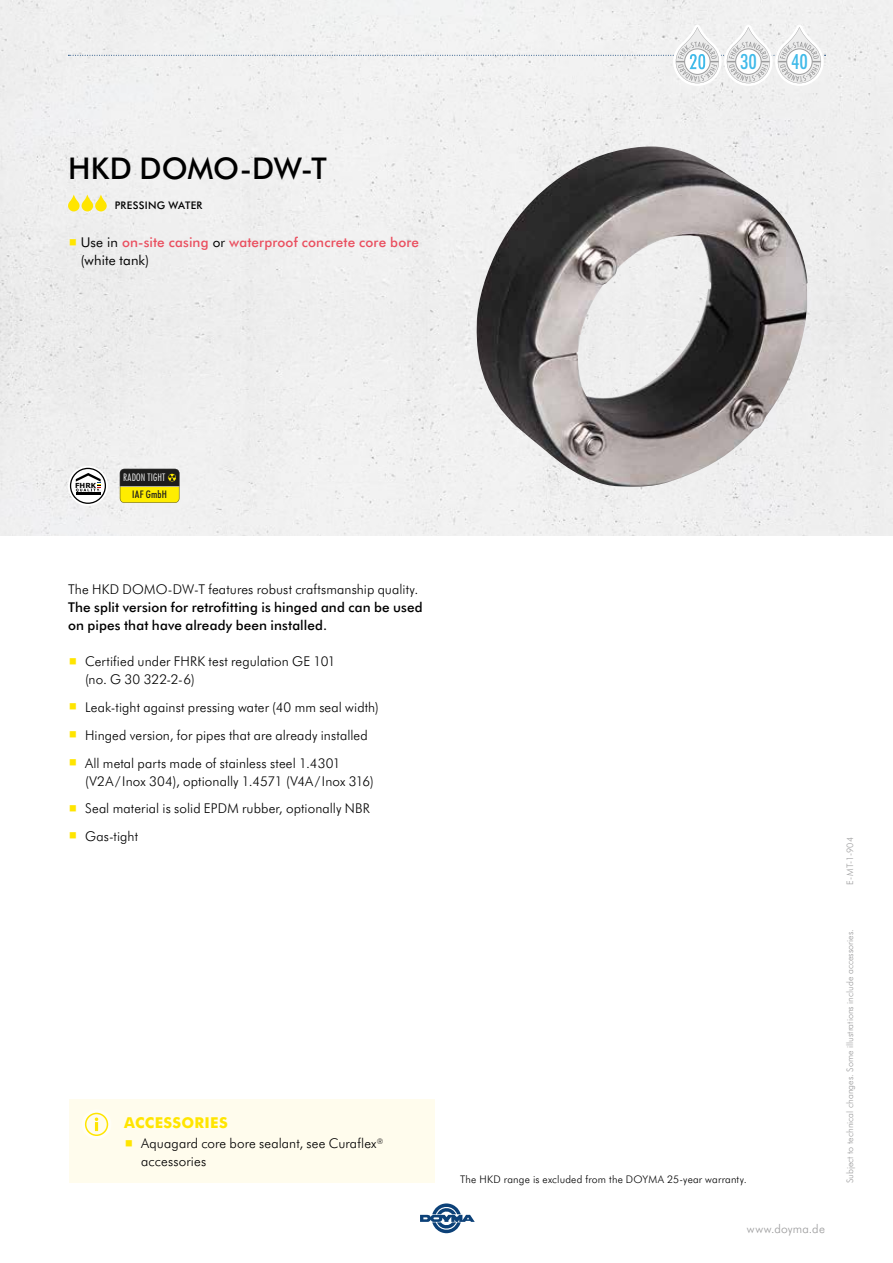
<style>
.page{position:relative;width:893px;height:1263px;background:#fff}
.page>*{position:absolute;margin:0;border:0;box-sizing:border-box;transform-origin:0 0}
.t1{font:500 30px "Futura BT";letter-spacing:-.005em;color:#000}
.t2{font:500 condensed 20.85px "Futura BT";color:#40bae9}
.t3{font:800 15px "Futura BT";letter-spacing:.02em;color:#ffe500}
.t4{font:300 13.5px/27.8px "Futura BT";letter-spacing:.01em;color:#000}
.t5{font:500 13.5px/18px "Futura BT";letter-spacing:.01em;color:#000}
.t6{font:500 13.5px/18px "Futura BT";letter-spacing:.01em;color:#ea4f5f}
.t7{font:300 12px "Futura BT";letter-spacing:.015em;color:#9c9c9d}
.t8{font:300 10.5px "Futura BT";letter-spacing:.02em;color:#000}
.t9{font:500 10.5px "Futura BT";letter-spacing:.03em;color:#000}
.t10{font:300 condensed 10.5px "Futura BT";letter-spacing:.015em;color:#fff}
.t11{font:500 condensed 10.5px "Futura BT";letter-spacing:.02em;color:#1d1d1c}
.t12{font:300 9px "Futura BT";color:#9c9c9d}
.t13{font:700 6.9px "Verdana";color:#000}
.s1{font-weight:400;color:#000}
</style>
<div class="page">
<div style="left:0;top:0;width:893px;height:535px;background:#efefef"></div>
<svg style="left:420px;top:1203px;width:55px;height:30px"></svg>
<img style="left:476px;top:146px;width:332px;height:341px">
<svg style="left:68px;top:25px;width:758px;height:61px"></svg>
<svg style="left:120px;top:469px;width:59px;height:34px;background:#8c8315"></svg>
<div style="left:68px;top:466px;width:40px;height:40px;background:#fff;border-radius:50%"></div>
<svg style="left:70px;top:468px;width:36px;height:36px"></svg>
<svg style="left:68px;top:194px;width:39px;height:17px"></svg>
<div style="left:69px;top:1099px;width:366px;height:84px;background:#fffced"></div>
<svg style="left:82px;top:1109px;width:29px;height:30px"></svg>
<svg style="left:86px;top:1113px;width:21px;height:22px"></svg>
<div style="left:85px;top:1113px;width:23px;height:23px;border:2px solid #ffe500;border-radius:50%"></div>
<svg style="left:95px;top:1117px;width:3px;height:14px"></svg>
<svg style="left:70px;top:239px;width:6px;height:6px"></svg>
<h1 class="t1" style="left:68px;top:147px;width:260px">HKD DOMO-DW-T</h1>
<p class="t9" style="left:115px;top:198px;width:89px">PRESSING WATER</p>
<p class="t6" style="left:81px;top:233px;width:340px"><span class="s1">Use in</span> on-site casing <span class="s1">or</span> waterproof concrete core bore <span class="s1">(white tank)</span></p>
<h2 class="t2" style="left:740px;top:47px;width:18px">30</h2>
<h2 class="t2" style="left:791px;top:47px;width:18px">40</h2>
<p class="t13" style="left:75px;top:480px;width:23px">FHRK</p>
<p class="t10" style="left:123px;top:470px;width:44px">RADON TIGHT</p>
<p class="t11" style="left:132px;top:487px;width:36px">IAF GmbH</p>
<p class="t4" style="left:68px;top:575px;width:352px">The HKD DOMO-DW-T features robust craftsmanship quality.</p>
<p class="t5" style="left:68px;top:598px;width:356px">The split version for retrofitting is hinged and can be used on pipes that have already been installed.</p>
<p class="t4" style="left:85px;top:652px;width:252px;line-height:18px">Certified under FHRK test regulation GE 101 (no. G 30 322-2-6)</p>
<p class="t4" style="left:85px;top:693px;width:295px">Leak-tight against pressing water (40 mm seal width)<br>Hinged version, for pipes that are already installed<br>All metal parts made of stainless steel 1.4301</p>
<p class="t4" style="left:85px;top:766px;width:290px">(V2A/ Inox 304), optionally 1.4571 (V4A/ Inox 316)<br>Seal material is solid EPDM rubber, optionally NBR<br>Gas-tight</p>
<p class="t3" style="left:124px;top:1112px;width:105px">ACCESSORIES</p>
<p class="t4" style="left:141px;top:1134px;width:244px;line-height:18px">Aquagard core bore sealant, see Curaflex<sup>® </sup>accessories</p>
<p class="t8" style="left:460px;top:1172px;width:288px">The HKD range is excluded from the DOYMA 25-year warranty.</p>
<p class="t7" style="left:747px;top:1221px;width:79px">www.doyma.de</p>
<p class="t12" style="left:844px;top:884px;width:49px;rotate:-90deg">E-MT-1-904</p>
<p class="t12" style="left:844px;top:1183px;width:256px;rotate:-90deg">Subject to technical changes. Some illustrations include accessories.</p>
</div>
